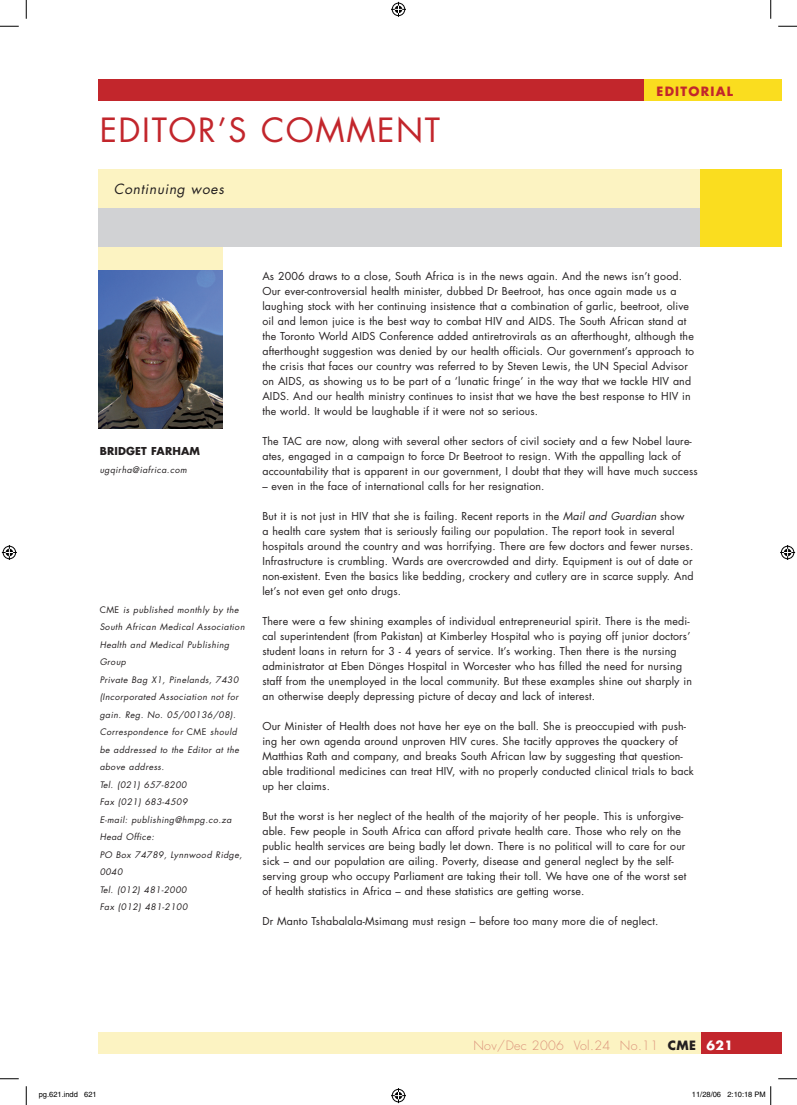
<style>
.page{position:relative;width:797px;height:1105px;background:#fff}
.page>*{position:absolute;margin:0;border:0;box-sizing:border-box;transform-origin:0 0}
.t1{font:32.5px "Futura";color:#c2262c}
.t2{font:italic 13.75px "Futura";letter-spacing:.05em;color:#231f20}
.t3{font:300 12.5px "Futura";letter-spacing:.03em;color:#db9079}
.t4{font:700 12.5px "Futura";letter-spacing:.1em;color:#c2262c}
.t5{font:10.62px/15px "Futura";letter-spacing:.015em;color:#231f20}
.t6{font:700 10.62px "Futura";letter-spacing:.015em;color:#231f20}
.t7{font:italic 8.75px/17.5px "Futura";letter-spacing:.05em;color:#231f20}
.t8{font:7.5px "Helvetica";color:#000}
.s1{font-style:normal}
.s2{font-style:italic}
.s3{font-weight:700;color:#231f20}
.s4{font-weight:700;color:#fff}
</style>
<div class="page">
<div style="left:98px;top:1033px;width:603px;height:21px;background:#fcf3c2"></div>
<div style="left:701px;top:1033px;width:80px;height:21px;background:#c2262c"></div>
<div style="left:98px;top:79px;width:603px;height:22px;background:#c2262c"></div>
<div style="left:644px;top:79px;width:137px;height:22px;background:#fadd1f"></div>
<div style="left:98px;top:247px;width:124px;height:24px;background:#fcf3c2"></div>
<div style="left:98px;top:169px;width:603px;height:78px;background:#d1d2d4"></div>
<div style="left:98px;top:169px;width:603px;height:39px;background:#fcf3c2"></div>
<div style="left:699px;top:169px;width:82px;height:78px;background:#fadd1f"></div>
<img style="left:98px;top:271px;width:124px;height:157px">
<svg style="left:0;top:25px;width:19px;height:2px"></svg>
<svg style="left:778px;top:25px;width:19px;height:2px"></svg>
<svg style="left:0;top:1078px;width:19px;height:1px"></svg>
<svg style="left:778px;top:1078px;width:19px;height:1px"></svg>
<svg style="left:25px;top:0;width:2px;height:19px"></svg>
<svg style="left:25px;top:1086px;width:2px;height:19px"></svg>
<svg style="left:770px;top:0;width:1px;height:19px"></svg>
<svg style="left:391px;top:2px;width:15px;height:15px"></svg>
<svg style="left:391px;top:1088px;width:15px;height:15px"></svg>
<svg style="left:2px;top:545px;width:15px;height:15px"></svg>
<svg style="left:780px;top:545px;width:15px;height:15px"></svg>
<svg style="left:770px;top:1086px;width:1px;height:19px"></svg>
<h1 class="t1" style="left:100px;top:108px;width:20px">editor</h1>
<h1 class="t1" style="left:217px;top:108px;width:70px">’s comment</h1>
<p class="t2" style="left:114px;top:179px;width:111px">Continuing woes</p>
<p class="t4" style="left:656px;top:83px;width:78px">EDITORIAL</p>
<p class="t6" style="left:100px;top:444px;width:92px">BRIDGET FARHAM</p>
<p class="t7" style="left:100px;top:460px;width:89px">ugqirha@iafrica.com</p>
<p class="t7" style="left:100px;top:600px;width:146px"><span class="s1">CME</span> is published monthly by the<br>South African Medical Association<br>Health and Medical Publishing<br>Group<br>Private Bag X1, Pinelands, 7430 (Incorporated Association not for gain. Reg. No. 05/00136/08).<br>Correspondence for <span class="s1">CME</span> should be addressed to the Editor at the above address.<br>Tel. (021) 657-8200<br>Fax (021) 683-4509<br>E-mail: publishing@hmpg.co.za<br>Head Office:<br>PO Box 74789, Lynnwood Ridge,<br>0040<br>Tel. (012) 481-2000<br>Fax (012) 481-2100</p>
<p class="t5" style="left:262px;top:269px;width:433px">As 2006 draws to a close, South Africa is in the news again. And the news isn’t good.<br>Our ever-controversial health minister, dubbed Dr Beetroot, has once again made us a laughing stock with her continuing insistence that a combination of garlic, beetroot, olive oil and lemon juice is the best way to combat HIV and AIDS. The South African stand at the Toronto World AIDS Conference added antiretrovirals as an afterthought, although the afterthought suggestion was denied by our health officials. Our government’s approach to the crisis that faces our country was referred to by Steven Lewis, the UN Special Advisor on AIDS, as showing us to be part of a ‘lunatic fringe’ in the way that we tackle HIV and AIDS. And our health ministry continues to insist that we have the best response to HIV in the world. It would be laughable if it were not so serious.</p>
<p class="t5" style="left:262px;top:434px;width:437px">The TAC are now, along with several other sectors of civil society and a few Nobel laure&shy;ates, engaged in a campaign to force Dr Beetroot to resign. With the appalling lack of accountability that is apparent in our government, I doubt that they will have much success</p>
<p class="t5" style="left:262px;top:479px;width:284px">– even in the face of international calls for her resignation.</p>
<p class="t5" style="left:262px;top:509px;width:433px">But it is not just in HIV that she is failing. Recent reports in the <span class="s2">Mail and Guardian</span> show<br>a health care system that is seriously failing our population. The report took in several hospitals around the country and was horrifying. There are few doctors and fewer nurses.<br>Infrastructure is crumbling. Wards are overcrowded and dirty. Equipment is out of date or non-existent. Even the basics like bedding, crockery and cutlery are in scarce supply. And let’s not even get onto drugs.</p>
<p class="t5" style="left:262px;top:614px;width:431px">There were a few shining examples of individual entrepreneurial spirit. There is the medi&shy;cal superintendent (from Pakistan) at Kimberley Hospital who is paying off junior doctors’ student loans in return for 3 - 4 years of service. It’s working. Then there is the nursing administrator at Eben Dönges Hospital in Worcester who has filled the need for nursing staff from the unemployed in the local community. But these examples shine out sharply in an otherwise deeply depressing picture of decay and lack of interest.</p>
<p class="t5" style="left:262px;top:719px;width:433px">Our Minister of Health does not have her eye on the ball. She is preoccupied with push&shy;ing her own agenda around unproven HIV cures. She tacitly approves the quackery of Matthias Rath and company, and breaks South African law by suggesting that question&shy;able traditional medicines can treat HIV, with no properly conducted clinical trials to back up her claims.</p>
<p class="t5" style="left:262px;top:809px;width:425px">But the worst is her neglect of the health of the majority of her people. This is unforgive&shy;able. Few people in South Africa can afford private health care. Those who rely on the public health services are being badly let down. There is no political will to care for our sick – and our population are ailing. Poverty, disease and general neglect by the self&shy;serving group who occupy Parliament are taking their toll. We have one of the worst set of health statistics in Africa – and these statistics are getting worse.</p>
<p class="t5" style="left:262px;top:914px;width:397px">Dr Manto Tshabalala-Msimang must resign – before too many more die of neglect.</p>
<p class="t3" style="left:473px;top:1037px;width:261px">Nov/Dec 2006 Vol.24 No.11 <span class="s3">CME</span> <span class="s4">621</span></p>
<p class="t8" style="left:39px;top:1090px;width:59px">pg.621.indd 621</p>
<p class="t8" style="left:692px;top:1090px;width:75px">11/28/06 2:10:18 PM</p>
</div>
